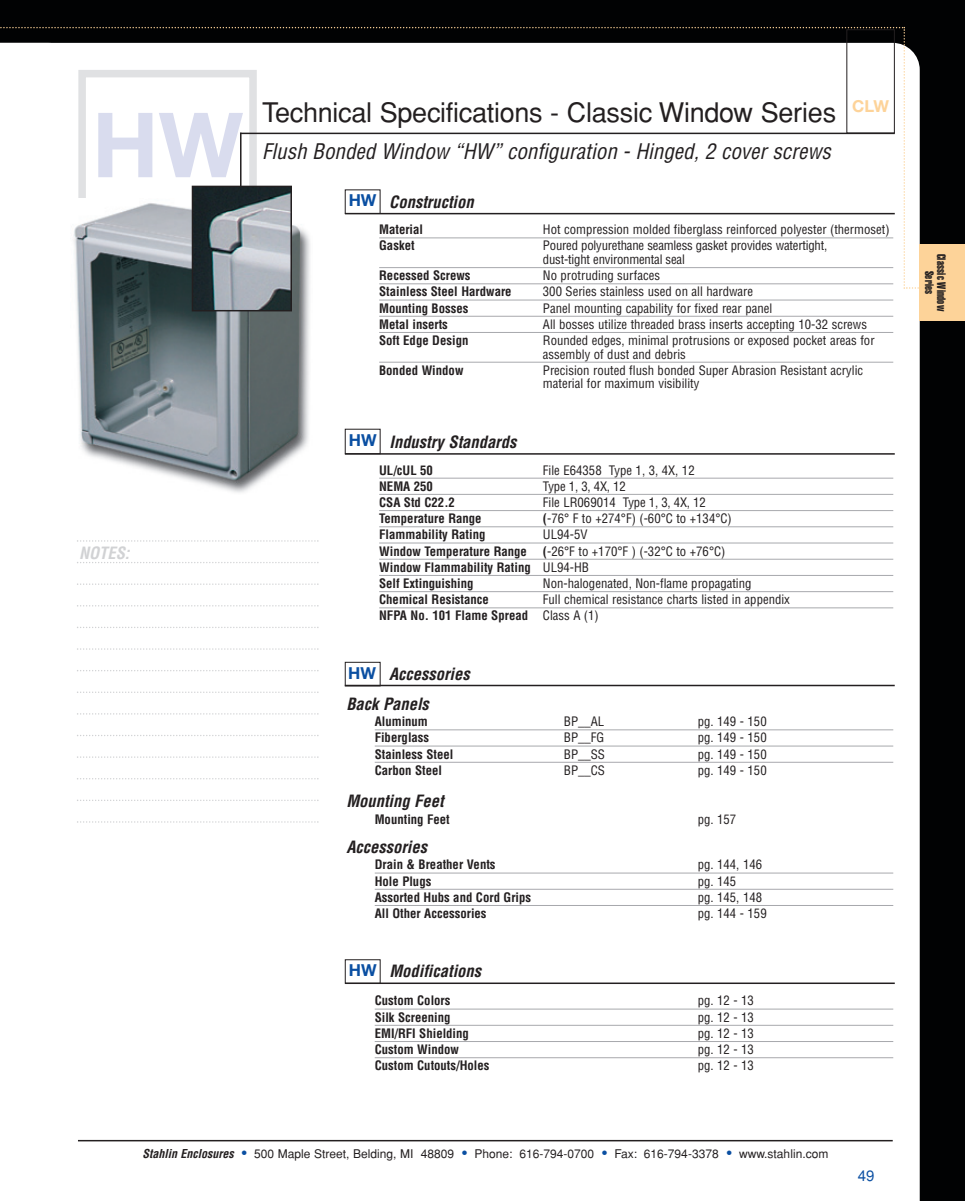
<style>
.page{position:relative;width:965px;height:1201px;background:#fff}
.page>*{position:absolute;margin:0;border:0;box-sizing:border-box;transform-origin:0 0}
.t1{font:700 90px "Helvetica Neue";color:#d9dcee}
.t2{font:27px "Helvetica";letter-spacing:-.01em;color:#231f20}
.t3{font:italic condensed 21px "Helvetica";color:#231f20}
.t4{font:italic 700 condensed 16.5px "Helvetica";color:#231f20}
.t5{font:700 16.5px "Helvetica Neue";color:#0a4fa2}
.t6{font:italic 700 condensed 16.5px "Helvetica";color:#d1d2d4}
.t7{font:700 16.5px "Helvetica Neue";color:#fdd399}
.t8{font:15px "Helvetica";color:#0a4fa2}
.t9{font:condensed 12.75px/13.5px "Helvetica";color:#231f20}
.t10{font:700 condensed 12.75px/16.2px "Helvetica";color:#231f20}
.t11{font:12px "Helvetica";color:#231f20}
.t12{font:12px/12px "Helvetica Extra Compressed";letter-spacing:.02em;color:#231f20;text-align:center}
.s1{font-weight:700}
.s2{font-weight:400}
.s3{font-weight:700;font-style:italic;font-stretch:condensed}
.s4{font-size:18px;color:#0a4fa2}
</style>
<div class="page">
<div style="left:5px;top:0;width:959px;height:1200px;background:#010203"></div>
<div style="left:75px;top:289px;width:844px;height:911px;background:#fff"></div>
<hr style="left:78px;top:1139px;width:814px;height:2px;background:#231f20">
<div style="left:5px;top:289px;width:70px;height:911px;background:#fff"></div>
<img style="left:70px;top:289px;width:242px;height:207px">
<img style="left:195px;top:289px;width:94px;height:19px">
<div style="left:192px;top:186px;width:100px;height:125px;border:2px solid #231f20"></div>
<svg style="left:77px;top:540px;width:241px;height:1px"></svg>
<svg style="left:77px;top:561px;width:241px;height:2px"></svg>
<svg style="left:77px;top:583px;width:241px;height:1px"></svg>
<svg style="left:77px;top:605px;width:241px;height:1px"></svg>
<svg style="left:77px;top:626px;width:241px;height:2px"></svg>
<svg style="left:77px;top:648px;width:241px;height:1px"></svg>
<svg style="left:77px;top:669px;width:241px;height:2px"></svg>
<svg style="left:77px;top:691px;width:241px;height:1px"></svg>
<svg style="left:77px;top:713px;width:241px;height:1px"></svg>
<svg style="left:77px;top:734px;width:241px;height:2px"></svg>
<svg style="left:77px;top:756px;width:241px;height:1px"></svg>
<svg style="left:77px;top:777px;width:241px;height:2px"></svg>
<svg style="left:77px;top:799px;width:241px;height:1px"></svg>
<svg style="left:77px;top:821px;width:241px;height:1px"></svg>
<hr style="left:374px;top:1008px;width:519px;height:1px;background:#a8a9ad">
<hr style="left:374px;top:1024px;width:519px;height:1px;background:#a8a9ad">
<hr style="left:374px;top:1040px;width:519px;height:1px;background:#a8a9ad">
<hr style="left:374px;top:1057px;width:519px;height:1px;background:#a8a9ad">
<hr style="left:374px;top:729px;width:519px;height:1px;background:#a8a9ad">
<hr style="left:374px;top:745px;width:519px;height:1px;background:#a8a9ad">
<hr style="left:374px;top:761px;width:519px;height:1px;background:#a8a9ad">
<hr style="left:374px;top:872px;width:519px;height:1px;background:#a8a9ad">
<hr style="left:374px;top:888px;width:519px;height:1px;background:#a8a9ad">
<hr style="left:374px;top:904px;width:519px;height:1px;background:#a8a9ad">
<div style="left:345px;top:661px;width:35px;height:25px;border:1px solid #231f20"></div>
<div style="left:345px;top:959px;width:35px;height:24px;border:1px solid #231f20"></div>
<hr style="left:379px;top:299px;width:514px;height:1px;background:#a8a9ad">
<hr style="left:379px;top:316px;width:514px;height:1px;background:#a8a9ad">
<hr style="left:379px;top:332px;width:514px;height:1px;background:#a8a9ad">
<hr style="left:379px;top:362px;width:514px;height:1px;background:#a8a9ad">
<hr style="left:379px;top:477px;width:514px;height:1px;background:#a8a9ad">
<hr style="left:379px;top:494px;width:514px;height:1px;background:#a8a9ad">
<hr style="left:379px;top:510px;width:514px;height:1px;background:#a8a9ad">
<hr style="left:379px;top:526px;width:514px;height:1px;background:#a8a9ad">
<hr style="left:379px;top:542px;width:514px;height:1px;background:#a8a9ad">
<hr style="left:379px;top:558px;width:514px;height:1px;background:#a8a9ad">
<hr style="left:379px;top:575px;width:514px;height:1px;background:#a8a9ad">
<hr style="left:379px;top:591px;width:514px;height:1px;background:#a8a9ad">
<hr style="left:379px;top:607px;width:514px;height:1px;background:#a8a9ad">
<hr style="left:345px;top:453px;width:549px;height:1px;background:#231f20">
<hr style="left:345px;top:684px;width:549px;height:2px;background:#231f20">
<hr style="left:345px;top:982px;width:549px;height:1px;background:#231f20">
<div style="left:919px;top:244px;width:45px;height:76px;background:#fdd399"></div>
<svg style="left:0;top:27px;width:920px;height:262px;background:#e1e1e2"></svg>
<svg style="left:0;top:0;width:5px;height:6px"></svg>
<h1 class="t1" style="left:92px;top:113px;width:153px">HW</h1>
<p class="t6" style="left:79px;top:543px;width:52px">NOTES:</p>
<h2 class="t2" style="left:262px;top:97px;width:575px">Technical Specifications - Classic Window Series</h2>
<h3 class="t3" style="left:262px;top:139px;width:570px">Flush Bonded Window “HW” configuration - Hinged, 2 cover screws</h3>
<p class="t7" style="left:852px;top:100px;width:38px">CLW</p>
<p class="t5" style="left:348px;top:194px;width:29px">HW</p>
<p class="t4" style="left:389px;top:193px;width:86px">Construction</p>
<p class="t10" style="left:379px;top:222px;width:45px">Material</p>
<p class="t9" style="left:543px;top:223px;width:348px">Hot compression molded fiberglass reinforced polyester (thermoset)</p>
<p class="t10" style="left:379px;top:238px;width:37px">Gasket</p>
<p class="t9" style="left:542px;top:239px;width:286px">Poured polyurethane seamless gasket provides watertight, dust-tight environmental seal</p>
<p class="t10" style="left:379px;top:267px;width:93px">Recessed Screws</p>
<p class="t9" style="left:543px;top:269px;width:119px">No protruding surfaces</p>
<p class="t10" style="left:379px;top:284px;width:134px">Stainless Steel Hardware</p>
<p class="t9" style="left:543px;top:285px;width:212px">300 Series stainless used on all hardware</p>
<p class="t10" style="left:379px;top:300px;width:91px">Mounting Bosses</p>
<p class="t9" style="left:543px;top:301px;width:231px">Panel mounting capability for fixed rear panel</p>
<p class="t10" style="left:379px;top:316px;width:70px">Metal inserts</p>
<p class="t9" style="left:543px;top:317px;width:325px">All bosses utilize threaded brass inserts accepting 10-32 screws</p>
<p class="t10" style="left:379px;top:332px;width:91px">Soft Edge Design</p>
<p class="t9" style="left:542px;top:334px;width:333px">Rounded edges, minimal protrusions or exposed pocket areas for assembly of dust and debris</p>
<p class="t10" style="left:379px;top:362px;width:86px">Bonded Window</p>
<p class="t9" style="left:542px;top:363px;width:322px">Precision routed flush bonded Super Abrasion Resistant acrylic material for maximum visibility</p>
<p class="t5" style="left:349px;top:434px;width:29px">HW</p>
<p class="t4" style="left:389px;top:433px;width:128px">Industry Standards</p>
<p class="t10" style="left:379px;top:462px;width:55px">UL/cUL 50</p>
<p class="t9" style="left:543px;top:463px;width:153px">File E64358 Type 1, 3, 4X, 12</p>
<p class="t10" style="left:379px;top:478px;width:55px">NEMA 250</p>
<p class="t9" style="left:543px;top:479px;width:84px">Type 1, 3, 4X, 12</p>
<p class="t10" style="left:379px;top:494px;width:77px">CSA Std C22.2</p>
<p class="t9" style="left:543px;top:495px;width:164px">File LR069014 Type 1, 3, 4X, 12</p>
<p class="t10" style="left:379px;top:510px;width:104px">Temperature Range</p>
<p class="t9" style="left:543px;top:512px;width:190px"><span class="s1">(</span>-76° F to +274°F) (-60°C to +134°C)</p>
<p class="t10" style="left:379px;top:526px;width:108px">Flammability Rating</p>
<p class="t10" style="left:379px;top:526px;width:348px;text-indent:164px"><span class="s2">UL94-5V<br></span>Window Temperature Range (<span class="s2">-26°F to +170°F ) (-32°C to +76°C)<br></span>Window Flammability Rating <span class="s2">UL94-HB<br></span>Self Extinguishing</p>
<p class="t9" style="left:543px;top:576px;width:210px">Non-halogenated, Non-flame propagating</p>
<p class="t10" style="left:379px;top:591px;width:111px">Chemical Resistance</p>
<p class="t9" style="left:379px;top:591px;width:412px;line-height:16.2px;text-indent:164px">Full chemical resistance charts listed in appendix<br><span class="s1">NFPA No. 101 Flame Spread</span> Class A (1)</p>
<p class="t5" style="left:348px;top:666px;width:29px">HW</p>
<p class="t4" style="left:389px;top:664px;width:82px">Accessories</p>
<p class="t4" style="left:346px;top:694px;width:84px">Back Panels</p>
<p class="t10" style="left:374px;top:713px;width:55px">Aluminum</p>
<p class="t9" style="left:563px;top:715px;width:42px">BP__AL</p>
<p class="t9" style="left:697px;top:715px;width:70px">pg. 149 - 150</p>
<p class="t10" style="left:374px;top:729px;width:56px">Fiberglass</p>
<p class="t9" style="left:563px;top:731px;width:42px">BP__FG</p>
<p class="t9" style="left:697px;top:731px;width:70px">pg. 149 - 150</p>
<p class="t10" style="left:374px;top:746px;width:80px">Stainless Steel</p>
<p class="t9" style="left:563px;top:747px;width:43px">BP__SS</p>
<p class="t9" style="left:697px;top:747px;width:70px">pg. 149 - 150</p>
<p class="t10" style="left:374px;top:762px;width:69px">Carbon Steel</p>
<p class="t9" style="left:563px;top:763px;width:43px">BP__CS</p>
<p class="t9" style="left:697px;top:763px;width:70px">pg. 149 - 150</p>
<p class="t4" style="left:346px;top:791px;width:99px">Mounting Feet</p>
<p class="t10" style="left:374px;top:810px;width:77px">Mounting Feet</p>
<p class="t9" style="left:697px;top:812px;width:40px">pg. 157</p>
<p class="t4" style="left:346px;top:837px;width:82px">Accessories</p>
<p class="t10" style="left:374px;top:856px;width:122px">Drain &amp; Breather Vents</p>
<p class="t9" style="left:697px;top:858px;width:66px">pg. 144, 146</p>
<p class="t10" style="left:374px;top:872px;width:58px">Hole Plugs</p>
<p class="t9" style="left:697px;top:874px;width:40px">pg. 145</p>
<p class="t10" style="left:374px;top:889px;width:158px">Assorted Hubs and Cord Grips</p>
<p class="t9" style="left:697px;top:890px;width:66px">pg. 145, 148</p>
<p class="t10" style="left:374px;top:905px;width:113px">All Other Accessories</p>
<p class="t9" style="left:697px;top:906px;width:70px">pg. 144 - 159</p>
<p class="t5" style="left:349px;top:963px;width:29px">HW</p>
<p class="t4" style="left:389px;top:961px;width:93px">Modifications</p>
<p class="t10" style="left:374px;top:992px;width:77px">Custom Colors</p>
<p class="t9" style="left:697px;top:994px;width:58px">pg. 12 - 13</p>
<p class="t10" style="left:374px;top:1008px;width:77px">Silk Screening</p>
<p class="t9" style="left:697px;top:1010px;width:58px">pg. 12 - 13</p>
<p class="t10" style="left:374px;top:1025px;width:96px">EMI/RFI Shielding</p>
<p class="t9" style="left:697px;top:1026px;width:58px">pg. 12 - 13</p>
<p class="t10" style="left:374px;top:1041px;width:86px">Custom Window</p>
<p class="t9" style="left:697px;top:1042px;width:58px">pg. 12 - 13</p>
<p class="t10" style="left:374px;top:1057px;width:116px">Custom Cutouts/Holes</p>
<p class="t9" style="left:697px;top:1058px;width:58px">pg. 12 - 13</p>
<p class="t11" style="left:142px;top:1146px;width:687px"><span class="s3">Stahlin Enclosures</span> <span class="s4">•</span> 500 Maple Street, Belding, MI 48809 <span class="s4">•</span> Phone: 616-794-0700 <span class="s4">•</span> Fax: 616-794-3378 <span class="s4">•</span> www.stahlin.com</p>
<p class="t8" style="left:857px;top:1166px;width:18px">49</p>
<p class="t12" style="left:946px;top:254px;width:59px;rotate:90deg">Classic Window<br>Series</p>
</div>
